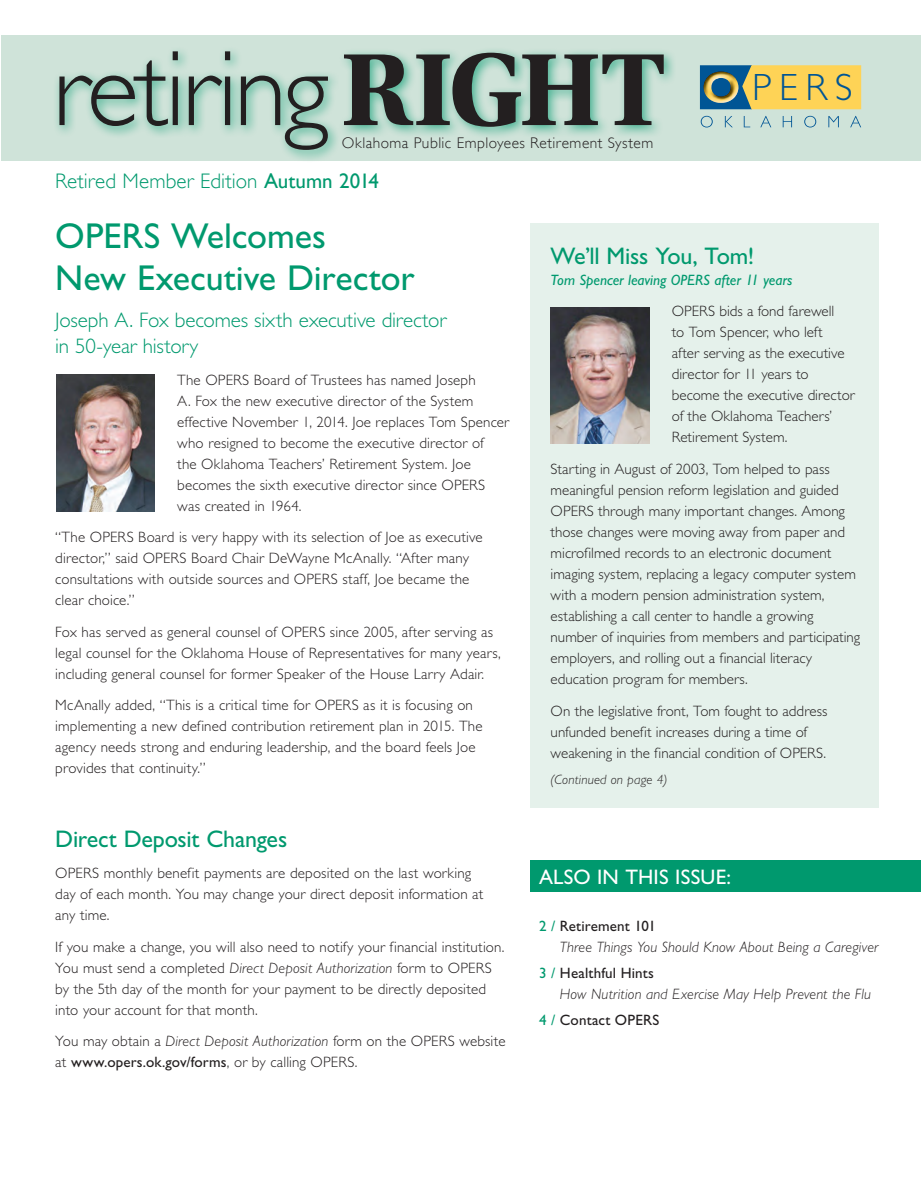
<style>
.page{position:relative;width:921px;height:1191px;background:#fff}
.page>*{position:absolute;margin:0;border:0;box-sizing:border-box;transform-origin:0 0}
.t1{font:300 108px "Gill Sans";letter-spacing:-.03em;color:#231f20}
.t2{font:300 38.1px "Gill Sans Std";color:#005595}
.t3{font:36px/42px "Gill Sans Std";color:#00996e}
.t4{font:24px "Gill Sans Std";letter-spacing:-.01em;color:#00996e}
.t5{font:300 21px/26.2px "Gill Sans Std";letter-spacing:-.01em;color:#00996e}
.t6{font:300 21px "Gill Sans";letter-spacing:.005em;color:#00996e}
.t7{font:21px "Gill Sans Std";letter-spacing:.01em;color:#fff}
.t8{font:300 15.3px "Gill Sans";letter-spacing:.03em;color:#231f20}
.t9{font:300 15px/21px "Gill Sans Std";letter-spacing:.005em;color:#231f20}
.t10{font:italic 300 15px/21px "Gill Sans Std";letter-spacing:.005em;color:#231f20}
.t11{font:italic 15px "Gill Sans Std";letter-spacing:-.005em;color:#00996e}
.t12{font:15px "Gill Sans Std";letter-spacing:.015em;color:#231f20}
.t13{font:italic 300 13.5px "Gill Sans Std";letter-spacing:.01em;color:#231f20}
.s1{font-family:"Utopia Std";font-weight:700}
.s2{font-weight:400}
.s3{font-style:italic}
.s4{font-weight:400;font-style:normal;color:#00996e}
.s5{font-weight:400;font-style:normal}
.s6{color:#00996e}
</style>
<div class="page">
<div style="left:530px;top:223px;width:348px;height:585px;background:#e5f1eb"></div>
<div style="left:1px;top:35px;width:920px;height:125px;background:#cfe3d9"></div>
<svg style="left:700px;top:116px;width:161px;height:11px"></svg>
<svg style="left:700px;top:65px;width:161px;height:44px;background:#d3bd60"></svg>
<img style="left:703px;top:74px;width:35px;height:29px">
<div style="left:53px;top:46px;width:623px;height:117px;background:#00996e;opacity:.65"></div>
<div style="left:530px;top:860px;width:391px;height:31px;background:#00996e"></div>
<img style="left:550px;top:307px;width:99px;height:137px">
<img style="left:56px;top:375px;width:99px;height:136px">
<h1 class="t1" style="left:53px;top:4px;width:614px">retiring<span class="s1">RIGHT</span></h1>
<p class="t8" style="left:342px;top:130px;width:313px">Oklahoma Public Employees Retirement System</p>
<h3 class="t6" style="left:55px;top:165px;width:325px">Retired Member Edition <span class="s2">Autumn 2014</span></h3>
<h2 class="t2" style="left:752px;top:66px;width:102px">PERS</h2>
<h3 class="t3" style="left:55px;top:215px;width:361px">OPERS Welcomes<br>New Executive Director</h3>
<h3 class="t5" style="left:55px;top:307px;width:392px">Joseph A. Fox becomes sixth executive director in 50-year history</h3>
<p class="t9" style="left:177px;top:369px;width:333px">The OPERS Board of Trustees has named Joseph<br>A. Fox the new executive director of the System effective November 1, 2014. Joe replaces Tom Spencer who resigned to become the executive director of<br>the Oklahoma Teachers’ Retirement System. Joe becomes the sixth executive director since OPERS was created in 1964.</p>
<p class="t9" style="left:55px;top:527px;width:429px">“The OPERS Board is very happy with its selection of Joe as executive director,” said OPERS Board Chair DeWayne McAnally. “After many consultations with outside sources and OPERS staff, Joe became the clear choice.”</p>
<p class="t9" style="left:55px;top:621px;width:447px">Fox has served as general counsel of OPERS since 2005, after serving as legal counsel for the Oklahoma House of Representatives for many years, including general counsel for former Speaker of the House Larry Adair.</p>
<p class="t9" style="left:55px;top:695px;width:429px">McAnally added, “This is a critical time for OPERS as it is focusing on implementing a new defined contribution retirement plan in 2015. The agency needs strong and enduring leadership, and the board feels Joe provides that continuity.”</p>
<h3 class="t4" style="left:55px;top:825px;width:233px">Direct Deposit Changes</h3>
<p class="t9" style="left:55px;top:863px;width:429px">OPERS monthly benefit payments are deposited on the last working day of each month. You may change your direct deposit information at any time.</p>
<p class="t9" style="left:55px;top:936px;width:450px">If you make a change, you will also need to notify your financial institution.<br>You must send a completed <span class="s3">Direct Deposit Authorization</span> form to OPERS by the 5th day of the month for your payment to be directly deposited into your account for that month.</p>
<p class="t9" style="left:55px;top:1031px;width:452px">You may obtain a <span class="s3">Direct Deposit Authorization</span> form on the OPERS website at <span class="s2">www.opers.ok.gov/forms</span>, or by calling OPERS.</p>
<h3 class="t4" style="left:550px;top:242px;width:205px">We’ll Miss You, Tom!</h3>
<p class="t11" style="left:550px;top:271px;width:243px">Tom Spencer leaving OPERS after 11 years</p>
<p class="t9" style="left:671px;top:301px;width:184px">OPERS bids a fond farewell<br>to Tom Spencer, who left<br>after serving as the executive director for 11 years to become the executive director of the Oklahoma Teachers’<br>Retirement System.</p>
<p class="t9" style="left:550px;top:458px;width:311px">Starting in August of 2003, Tom helped to pass meaningful pension reform legislation and guided OPERS through many important changes. Among those changes were moving away from paper and microfilmed records to an electronic document imaging system, replacing a legacy computer system with a modern pension administration system, establishing a call center to handle a growing number of inquiries from members and participating employers, and rolling out a financial literacy education program for members.</p>
<p class="t9" style="left:550px;top:700px;width:278px">On the legislative front, Tom fought to address unfunded benefit increases during a time of weakening in the financial condition of OPERS.</p>
<p class="t13" style="left:550px;top:771px;width:118px">(Continued on page 4)</p>
<h3 class="t7" style="left:539px;top:864px;width:193px">ALSO IN THIS ISSUE:</h3>
<p class="t10" style="left:560px;top:915px;width:320px;text-indent:-21px"><span class="s4">2 /</span> <span class="s5">Retirement 101<br></span>Three Things You Should Know About Being a Caregiver</p>
<p class="t10" style="left:560px;top:962px;width:312px;text-indent:-21px"><span class="s4">3 /</span> <span class="s5">Healthful Hints<br></span>How Nutrition and Exercise May Help Prevent the Flu</p>
<p class="t12" style="left:539px;top:1011px;width:122px"><span class="s6">4 /</span> Contact OPERS</p>
</div>
